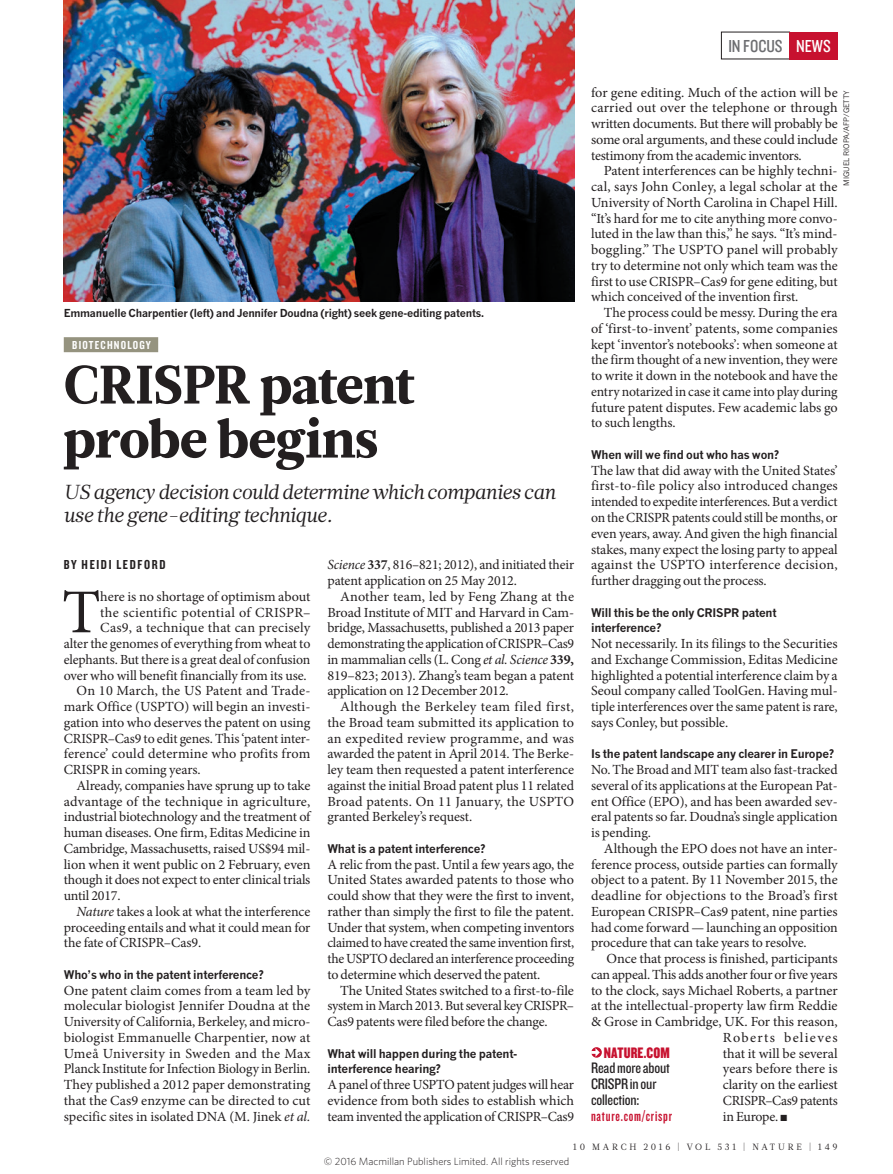
<style>
.page{position:relative;width:893px;height:1174px;background:#fff}
.page>*{position:absolute;margin:0;border:0;box-sizing:border-box;transform-origin:0 0}
.BODY_DROP_CAP{font:62.4px "Minion Pro";color:#231f20}
.HEAD_36{font:900 54px/54px "Glosa Math";letter-spacing:-.01em;color:#231f20}
.INTRO{font:italic 20.25px/23.7px "Glosa Math";color:#231f20}
.t1{font:18px "Knockout 29 Junior Ltweight";color:#6c6d70}
.WEB_BOX_TEXT{font:15.75px/15.8px "Knockout 29 Junior Ltweight";letter-spacing:-.01em;color:#231f20}
.WEB_BOX_NATURE{font:15.75px "Knockout 69 Full Liteweight";letter-spacing:.01em;color:#c7112f}
.WEB_BOX_URL{font:15px "Knockout 48 Featherweight";letter-spacing:.05em;color:#c7112f}
.BODY_INDENT{font:13.95px/15.8px "Minion Pro";letter-spacing:-.01em;color:#231f20;text-align:justify}
.BODY_1ST_PARA{font:13.95px/15.8px "Minion Pro";letter-spacing:-.01em;color:#231f20;text-align:justify}
.BODY_DROP_CAP-2{font:13.95px/15.8px "Minion Pro";letter-spacing:-.005em;color:#231f20;text-align:right}
.BODY_INDENT-2{font:13.95px "Minion Pro";letter-spacing:.09em;color:#231f20}
.AUTHOR_BYLINE{font:13.5px "Knockout 49 Liteweight";letter-spacing:.12em;color:#231f20}
.SUBJECT_STRAP{font:12px "Knockout 49 Liteweight";letter-spacing:.1em;color:#fff}
.Q_A_QUESTION{font:700 11.7px/15.8px "News Gothic MTOT";letter-spacing:-.02em;color:#231f20}
.PIC_CAPTION{font:700 10.8px "News Gothic MTOT";letter-spacing:-.02em;color:#231f20}
.t2{font:300 10.5px "Whitney";color:#231f20}
.t3{font:9px "Glosa Math";letter-spacing:.3em;color:#231f20}
.PIC_CREDIT{font:7.5px "News Gothic MTOT";color:#231f20}
.s1{font-style:italic}
.s2{font-weight:700}
.s3{color:#fff}
</style>
<div class="page">
<div style="left:64px;top:337px;width:94px;height:15px;background:#95937f"></div>
<svg style="left:591px;top:1047px;width:11px;height:10px"></svg>
<svg style="left:591px;top:1048px;width:9px;height:8px"></svg>
<img style="left:64px;top:0;width:510px;height:301px">
<div style="left:789px;top:32px;width:49px;height:27px;background:#c7112f"></div>
<p class="PIC_CAPTION" style="left:64px;top:306px;width:422px">Emmanuelle Charpentier (left) and Jennifer Doudna (right) seek gene-editing patents.</p>
<p class="SUBJECT_STRAP" style="left:72px;top:337px;width:80px">BIOTECHNOLOGY</p>
<p class="HEAD_36" style="left:64px;top:359px;width:353px">CRISPR patent probe begins</p>
<p class="INTRO" style="left:64px;top:480px;width:493px">US agency decision could determine which companies can use the gene-editing technique.</p>
<p class="AUTHOR_BYLINE" style="left:64px;top:556px;width:103px">BY HEIDI LEDFORD</p>
<p class="BODY_DROP_CAP" style="left:62px;top:570px;width:40px">T</p>
<p class="BODY_DROP_CAP-2" style="left:64px;top:588px;width:248px">here is no shortage of optimism about<br>the scientific potential of CRISPR–<br>Cas9, a technique that can precisely<br>alter the genomes of everything from wheat to elephants. But there is a great deal of confusion over who will benefit financially from its use.</p>
<p class="BODY_INDENT" style="left:64px;top:683px;width:248px;text-indent:13px">On 10 March, the US Patent and Trade&shy;mark Office (USPTO) will begin an investi&shy;gation into who deserves the patent on using CRISPR–Cas9 to edit genes. This ‘patent inter&shy;ference’ could determine who profits from CRISPR in coming years.</p>
<p class="BODY_INDENT" style="left:64px;top:777px;width:248px;text-indent:13px">Already, companies have sprung up to take advantage of the technique in agriculture, industrial biotechnology and the treatment of human diseases. One firm, Editas Medicine in Cambridge, Massachusetts, raised US$94 mil&shy;lion when it went public on 2 February, even though it does not expect to enter clinical trials until 2017.</p>
<p class="BODY_INDENT" style="left:64px;top:903px;width:248px;text-indent:13px"><span class="s1">Nature</span> takes a look at what the interference proceeding entails and what it could mean for the fate of CRISPR–Cas9.</p>
<p class="Q_A_QUESTION" style="left:64px;top:966px;width:202px">Who’s who in the patent interference?</p>
<p class="BODY_1ST_PARA" style="left:64px;top:982px;width:248px">One patent claim comes from a team led by molecular biologist Jennifer Doudna at the University of California, Berkeley, and micro&shy;biologist Emmanuelle Charpentier, now at Umeå University in Sweden and the Max Planck Institute for Infection Biology in Berlin.<br>They published a 2012 paper demonstrating that the Cas9 enzyme can be directed to cut specific sites in isolated DNA (M. Jinek <span class="s1">et al.</span></p>
<p class="BODY_1ST_PARA" style="left:327px;top:557px;width:248px"><span class="s1">Science</span> <span class="s2">337</span>, 816–821; 2012), and initiated their patent application on 25 May 2012.</p>
<p class="BODY_INDENT" style="left:327px;top:588px;width:248px;text-indent:13px">Another team, led by Feng Zhang at the Broad Institute of MIT and Harvard in Cam&shy;bridge, Massachusetts, published a 2013 paper demonstrating the application of CRISPR–Cas9 in mammalian cells (L. Cong <span class="s1">et al. Science</span> <span class="s2">339, </span>819–823; 2013). Zhang’s team began a patent application on 12 December 2012.</p>
<p class="BODY_INDENT" style="left:327px;top:699px;width:248px;text-indent:13px">Although the Berkeley team filed first, the Broad team submitted its application to an expedited review programme, and was awarded the patent in April 2014. The Berke&shy;ley team then requested a patent interference against the initial Broad patent plus 11 related Broad patents. On 11 January, the USPTO granted Berkeley’s request.</p>
<p class="Q_A_QUESTION" style="left:327px;top:840px;width:160px">What is a patent interference?</p>
<p class="BODY_1ST_PARA" style="left:327px;top:856px;width:248px">A relic from the past. Until a few years ago, the United States awarded patents to those who could show that they were the first to invent, rather than simply the first to file the patent.<br>Under that system, when competing inventors claimed to have created the same invention first, the USPTO declared an interference proceeding to determine which deserved the patent.</p>
<p class="BODY_INDENT" style="left:327px;top:982px;width:248px;text-indent:13px">The United States switched to a first-to-file system in March 2013. But several key CRISPR– Cas9 patents were filed before the change.</p>
<p class="Q_A_QUESTION" style="left:327px;top:1045px;width:192px">What will happen during the patent&shy;interference hearing?</p>
<p class="BODY_1ST_PARA" style="left:327px;top:1077px;width:248px">A panel of three USPTO patent judges will hear evidence from both sides to establish which team invented the application of CRISPR–Cas9</p>
<p class="t1" style="left:728px;top:34px;width:104px">IN FOCUS <span class="s3">NEWS</span></p>
<p class="BODY_1ST_PARA" style="left:591px;top:84px;width:248px">for gene editing. Much of the action will be carried out over the telephone or through written documents. But there will probably be some oral arguments, and these could include testimony from the academic inventors.</p>
<p class="BODY_INDENT" style="left:591px;top:163px;width:248px;text-indent:13px">Patent interferences can be highly techni&shy;cal, says John Conley, a legal scholar at the University of North Carolina in Chapel Hill. “It’s hard for me to cite anything more convo&shy;luted in the law than this,” he says. “It’s mind&shy;boggling.” The USPTO panel will probably try to determine not only which team was the first to use CRISPR–Cas9 for gene editing, but which conceived of the invention first.</p>
<p class="BODY_INDENT" style="left:591px;top:305px;width:248px;text-indent:13px">The process could be messy. During the era of ‘first-to-invent’ patents, some companies kept ‘inventor’s notebooks’: when someone at the firm thought of a new invention, they were to write it down in the notebook and have the entry notarized in case it came into play during future patent disputes. Few academic labs go to such lengths.</p>
<p class="Q_A_QUESTION" style="left:591px;top:447px;width:190px">When will we find out who has won?</p>
<p class="BODY_1ST_PARA" style="left:591px;top:462px;width:248px">The law that did away with the United States’ first-to-file policy also introduced changes intended to expedite interferences. But a verdict on the CRISPR patents could still be months, or even years, away. And given the high financial stakes, many expect the losing party to appeal against the USPTO interference decision, further dragging out the process.</p>
<p class="Q_A_QUESTION" style="left:591px;top:604px;width:187px">Will this be the only CRISPR patent interference?</p>
<p class="BODY_1ST_PARA" style="left:591px;top:636px;width:248px">Not necessarily. In its filings to the Securities and Exchange Commission, Editas Medicine highlighted a potential interference claim by a Seoul company called ToolGen. Having mul&shy;tiple interferences over the same patent is rare, says Conley, but possible.</p>
<p class="Q_A_QUESTION" style="left:591px;top:746px;width:245px">Is the patent landscape any clearer in Europe?</p>
<p class="BODY_1ST_PARA" style="left:591px;top:762px;width:248px">No. The Broad and MIT team also fast-tracked several of its applications at the European Pat&shy;ent Office (EPO), and has been awarded sev&shy;eral patents so far. Doudna’s single application is pending.</p>
<p class="BODY_INDENT" style="left:591px;top:840px;width:248px;text-indent:13px">Although the EPO does not have an inter&shy;ference process, outside parties can formally object to a patent. By 11 November 2015, the deadline for objections to the Broad’s first European CRISPR–Cas9 patent, nine parties had come forward — launching an opposition procedure that can take years to resolve.</p>
<p class="BODY_INDENT" style="left:607px;top:951px;width:233px">Once that process is finished, participants</p>
<p class="BODY_INDENT" style="left:591px;top:966px;width:248px">can appeal. This adds another four or five years</p>
<p class="BODY_INDENT" style="left:591px;top:982px;width:248px">to the clock, says Michael Roberts, a partner</p>
<p class="BODY_INDENT" style="left:591px;top:998px;width:248px">at the intellectual-property law firm Reddie</p>
<p class="BODY_INDENT" style="left:591px;top:1014px;width:248px">&amp; Grose in Cambridge, UK. For this reason,</p>
<p class="BODY_INDENT-2" style="left:723px;top:1028px;width:116px">Roberts believes</p>
<p class="BODY_INDENT" style="left:723px;top:1045px;width:116px">that it will be several</p>
<p class="BODY_INDENT" style="left:723px;top:1061px;width:116px">years before there is</p>
<p class="BODY_INDENT" style="left:723px;top:1077px;width:116px">clarity on the earliest</p>
<p class="BODY_INDENT" style="left:723px;top:1092px;width:116px">CRISPR–Cas9 patents</p>
<p class="BODY_INDENT" style="left:723px;top:1108px;width:66px">in Europe. ■</p>
<p class="PIC_CREDIT" style="left:842px;top:186px;width:97px;rotate:-90deg">MIGUEL RIOPA/AFP/GETTY</p>
<p class="WEB_BOX_NATURE" style="left:604px;top:1042px;width:67px">NATURE.COM</p>
<p class="WEB_BOX_TEXT" style="left:591px;top:1059px;width:80px">Read more about<br>CRISPR in our collection:</p>
<p class="WEB_BOX_URL" style="left:591px;top:1106px;width:83px">nature.com/crispr</p>
<p class="t3" style="left:573px;top:1141px;width:266px">10 MARCH 2016 | VOL 531 | NATURE | 149</p>
<p class="t2" style="left:324px;top:1154px;width:247px">© 2016 Macmillan Publishers Limited. All rights reserved</p>
</div>
